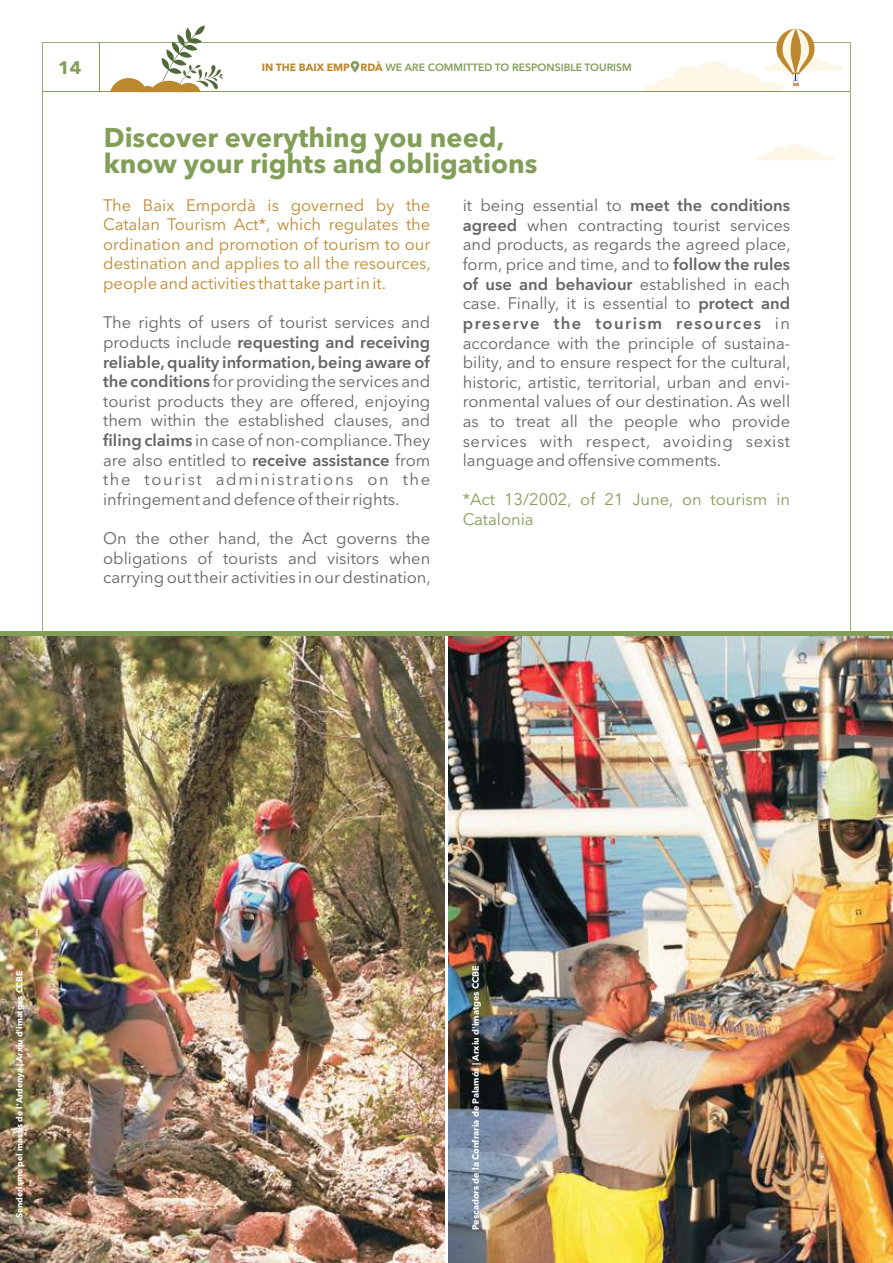
<style>
.page{position:relative;width:893px;height:1263px;background:#fff}
.page>*{position:absolute;margin:0;border:0;box-sizing:border-box;transform-origin:0 0}
.t1{font:700 27px/26.1px "Avenir Next LT Pro";color:#829e58}
.t2{font:700 18px "Avenir Next LT Pro";color:#829e58}
.t3{font:16.5px/19.6px "Avenir Next LT Pro";color:#656365;text-align:justify}
.t4{font:16.5px/19.5px "Avenir Next LT Pro";color:#bd892e;text-align:justify}
.t5{font:16.5px/19.5px "Avenir Next LT Pro";color:#829e58}
.t6{font:600 10.5px "Avenir Next LT Pro";color:#829e58}
.t7{font:700 9px "Avenir Next LT Pro";color:#fff}
.t8{font:700 8.55px "Avenir Next LT Pro";color:#fff}
.s1{font-weight:700;color:#bd892e}
.s2{font-weight:600}
</style>
<div class="page">
<img style="left:0;top:636px;width:445px;height:627px">
<img style="left:448px;top:636px;width:445px;height:627px">
<svg style="left:756px;top:144px;width:78px;height:16px"></svg>
<hr style="left:43px;top:91px;width:807px;height:1px;background:#829e58">
<svg style="left:644px;top:29px;width:200px;height:62px"></svg>
<svg style="left:110px;top:26px;width:113px;height:66px"></svg>
<hr style="left:99px;top:43px;width:1px;height:49px;background:#829e58">
<div style="left:0;top:631px;width:893px;height:5px;background:#829e58"></div>
<svg style="left:351px;top:61px;width:8px;height:12px"></svg>
<svg style="left:353px;top:64px;width:4px;height:6px"></svg>
<p class="t2" style="left:58px;top:60px;width:25px">14</p>
<p class="t6" style="left:262px;top:63px;width:372px"><span class="s1">IN THE BAIX EMP RDÀ</span> WE ARE COMMITTED TO RESPONSIBLE TOURISM</p>
<h1 class="t1" style="left:104px;top:127px;width:435px">Discover everything you need, know your rights and obligations</h1>
<p class="t4" style="left:103px;top:197px;width:329px">The Baix Empordà is governed by the Catalan Tourism Act*, which regulates the ordination and promotion of tourism to our destination and applies to all the resources, people and activities that take part in it.</p>
<p class="t3" style="left:103px;top:314px;width:329px">The rights of users of tourist services and products include <span class="s2">requesting and receiving reliable,quality information,being aware of the conditions</span> for providing the services and tourist products they are offered, enjoying them within the established clauses, and <span class="s2">filing claims</span> in case of non-compliance.They are also entitled to <span class="s2">receive assistance</span> from the tourist administrations on the infringement and defence of their rights.</p>
<p class="t3" style="left:103px;top:530px;width:329px">On the other hand, the Act governs the obligations of tourists and visitors when carrying out their activities in our destination,</p>
<p class="t3" style="left:463px;top:197px;width:329px">it being essential to <span class="s2">meet the conditions agreed</span> when contracting tourist services and products, as regards the agreed place, form, price and time, and to <span class="s2">follow the rules of use and behaviour</span> established in each case. Finally, it is essential to <span class="s2">protect and preserve the tourism resources</span> in accordance with the principle of sustaina&shy;bility, and to ensure respect for the cultural, historic, artistic, territorial, urban and envi&shy;ronmental values of our destination. As well as to treat all the people who provide services with respect, avoiding sexist language and offensive comments.</p>
<p class="t5" style="left:463px;top:491px;width:329px">*Act 13/2002, of 21 June, on tourism in<br>Catalonia</p>
<p class="t8" style="left:16px;top:1218px;width:249px;rotate:-90deg">Senderisme pel massís de l'Ardenya | Arxiu d'imatges CCBE</p>
<p class="t7" style="left:472px;top:1230px;width:266px;rotate:-90deg">Pescadors de la Confraria de Palamós | Arxiu d'imatges CCBE</p>
</div>
